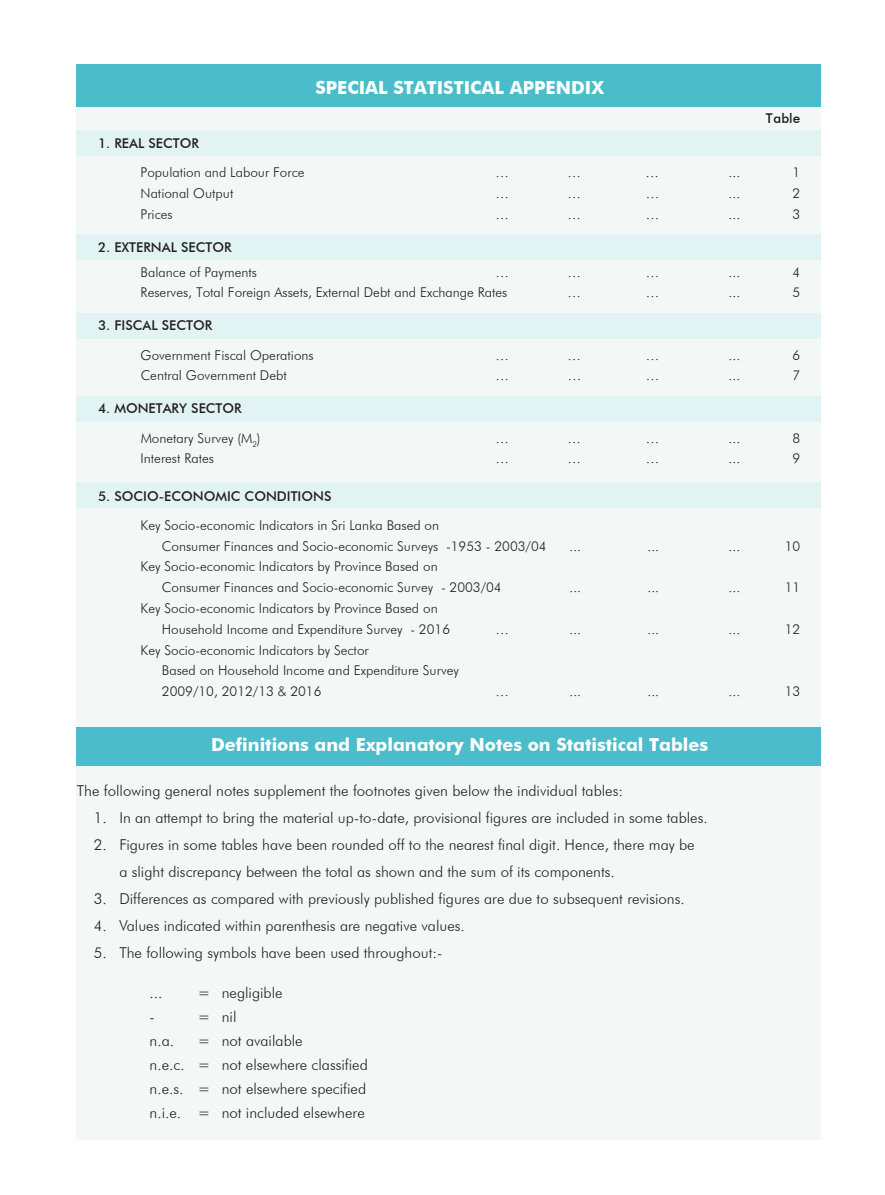
<style>
.page{position:relative;width:885px;height:1195px;background:#fff}
.page>*{position:absolute;margin:0;border:0;box-sizing:border-box;transform-origin:0 0}
.t1{font:700 18px "Futura BT";color:#fff}
.t2{font:300 15px/24px "Futura BT";color:#231f20}
.t3{font:300 13.5px/20.7px "Futura BT";color:#231f20}
.t4{font:500 13.5px "Futura BT";color:#231f20}
.s1{font-weight:500}
</style>
<div class="page">
<div style="left:77px;top:64px;width:744px;height:1076px;background:#f3f8f7"></div>
<div style="left:77px;top:131px;width:744px;height:25px;background:#e2f3f4"></div>
<div style="left:77px;top:234px;width:744px;height:25px;background:#e2f3f4"></div>
<div style="left:77px;top:313px;width:744px;height:25px;background:#e2f3f4"></div>
<div style="left:77px;top:396px;width:744px;height:26px;background:#e2f3f4"></div>
<div style="left:77px;top:482px;width:744px;height:25px;background:#e2f3f4"></div>
<div style="left:77px;top:64px;width:744px;height:43px;background:#4bbdca"></div>
<div style="left:77px;top:727px;width:744px;height:38px;background:#4bbdca"></div>
<h1 class="t1" style="left:315px;top:76px;width:208px">SPECIAL STATISTICAL APP</h1>
<h1 class="t1" style="left:545px;top:76px;width:60px">ENDIX</h1>
<p class="t4" style="left:765px;top:110px;width:36px">Table</p>
<p class="t4" style="left:98px;top:135px;width:102px">1. REAL SECTOR</p>
<p class="t3" style="left:141px;top:162px;width:165px">Population and Labour Force</p>
<p class="t3" style="left:495px;top:162px;width:15px">…</p>
<p class="t3" style="left:567px;top:162px;width:15px">…</p>
<p class="t3" style="left:645px;top:162px;width:15px">…</p>
<p class="t3" style="left:728px;top:162px;width:13px">...</p>
<p class="t3" style="left:792px;top:162px;width:9px">1</p>
<p class="t3" style="left:141px;top:183px;width:94px">National Output</p>
<p class="t3" style="left:495px;top:183px;width:15px">…</p>
<p class="t3" style="left:567px;top:183px;width:15px">…</p>
<p class="t3" style="left:645px;top:183px;width:15px">…</p>
<p class="t3" style="left:728px;top:183px;width:13px">...</p>
<p class="t3" style="left:792px;top:183px;width:9px">2</p>
<p class="t3" style="left:141px;top:203px;width:34px">Prices</p>
<p class="t3" style="left:495px;top:203px;width:15px">…</p>
<p class="t3" style="left:567px;top:203px;width:15px">…</p>
<p class="t3" style="left:645px;top:203px;width:15px">…</p>
<p class="t3" style="left:728px;top:203px;width:13px">...</p>
<p class="t3" style="left:792px;top:203px;width:9px">3</p>
<p class="t4" style="left:98px;top:239px;width:135px">2. EXTERNAL SECTOR</p>
<p class="t3" style="left:141px;top:261px;width:118px">Balance of Payments</p>
<p class="t3" style="left:495px;top:261px;width:15px">…</p>
<p class="t3" style="left:567px;top:261px;width:15px">…</p>
<p class="t3" style="left:645px;top:261px;width:15px">…</p>
<p class="t3" style="left:728px;top:261px;width:13px">...</p>
<p class="t3" style="left:792px;top:261px;width:9px">4</p>
<p class="t3" style="left:141px;top:282px;width:368px">Reserves, Total Foreign Assets, External Debt and Exchange Rates</p>
<p class="t3" style="left:567px;top:282px;width:15px">…</p>
<p class="t3" style="left:645px;top:282px;width:15px">…</p>
<p class="t3" style="left:728px;top:282px;width:13px">...</p>
<p class="t3" style="left:792px;top:282px;width:9px">5</p>
<p class="t4" style="left:98px;top:317px;width:116px">3. FISCAL SECTOR</p>
<p class="t3" style="left:141px;top:344px;width:174px">Government Fiscal Operations</p>
<p class="t3" style="left:495px;top:344px;width:15px">…</p>
<p class="t3" style="left:567px;top:344px;width:15px">…</p>
<p class="t3" style="left:645px;top:344px;width:15px">…</p>
<p class="t3" style="left:728px;top:344px;width:13px">...</p>
<p class="t3" style="left:792px;top:344px;width:9px">6</p>
<p class="t3" style="left:141px;top:365px;width:148px">Central Government Debt</p>
<p class="t3" style="left:495px;top:365px;width:15px">…</p>
<p class="t3" style="left:567px;top:365px;width:15px">…</p>
<p class="t3" style="left:645px;top:365px;width:15px">…</p>
<p class="t3" style="left:728px;top:365px;width:13px">...</p>
<p class="t3" style="left:792px;top:365px;width:9px">7</p>
<p class="t3" style="left:141px;top:394px;width:121px;line-height:29.2px;text-indent:-43px"><span class="s1">4. MONETARY SECTOR<br></span>Monetary Survey (M<sub>2</sub>)</p>
<p class="t3" style="left:495px;top:427px;width:15px">…</p>
<p class="t3" style="left:567px;top:427px;width:15px">…</p>
<p class="t3" style="left:645px;top:427px;width:15px">…</p>
<p class="t3" style="left:728px;top:427px;width:13px">...</p>
<p class="t3" style="left:792px;top:427px;width:9px">8</p>
<p class="t3" style="left:141px;top:448px;width:75px">Interest Rates</p>
<p class="t3" style="left:495px;top:448px;width:15px">…</p>
<p class="t3" style="left:567px;top:448px;width:15px">…</p>
<p class="t3" style="left:645px;top:448px;width:15px">…</p>
<p class="t3" style="left:728px;top:448px;width:13px">...</p>
<p class="t3" style="left:792px;top:448px;width:9px">9</p>
<p class="t4" style="left:98px;top:488px;width:235px">5. SOCIO-ECONOMIC CONDITIONS</p>
<p class="t3" style="left:162px;top:515px;width:386px;text-indent:-21px">Key Socio-economic Indicators in Sri Lanka Based on<br>Consumer Finances and Socio-economic Surveys -1953 - 2003/04</p>
<p class="t3" style="left:569px;top:535px;width:13px">...</p>
<p class="t3" style="left:647px;top:535px;width:13px">...</p>
<p class="t3" style="left:728px;top:535px;width:13px">...</p>
<p class="t3" style="left:784px;top:535px;width:17px">10</p>
<p class="t3" style="left:162px;top:556px;width:341px;text-indent:-21px">Key Socio-economic Indicators by Province Based on<br>Consumer Finances and Socio-economic Survey - 2003/04</p>
<p class="t3" style="left:569px;top:577px;width:13px">...</p>
<p class="t3" style="left:647px;top:577px;width:13px">...</p>
<p class="t3" style="left:728px;top:577px;width:13px">...</p>
<p class="t3" style="left:784px;top:577px;width:17px">11</p>
<p class="t3" style="left:162px;top:598px;width:290px;text-indent:-21px">Key Socio-economic Indicators by Province Based on<br>Household Income and Expenditure Survey - 2016</p>
<p class="t3" style="left:162px;top:639px;width:298px;text-indent:-21px">Key Socio-economic Indicators by Sector<br>Based on Household Income and Expenditure Survey<br>2009/10, 2012/13 &amp; 2016</p>
<p class="t3" style="left:495px;top:618px;width:15px">…</p>
<p class="t3" style="left:569px;top:618px;width:13px">...</p>
<p class="t3" style="left:647px;top:618px;width:13px">...</p>
<p class="t3" style="left:728px;top:618px;width:13px">...</p>
<p class="t3" style="left:784px;top:618px;width:17px">12</p>
<p class="t3" style="left:495px;top:681px;width:15px">…</p>
<p class="t3" style="left:569px;top:681px;width:13px">...</p>
<p class="t3" style="left:647px;top:681px;width:13px">...</p>
<p class="t3" style="left:728px;top:681px;width:13px">...</p>
<p class="t3" style="left:784px;top:681px;width:17px">13</p>
<h1 class="t1" style="left:211px;top:733px;width:498px">Definitions and Explanatory Notes on Statistical Tables</h1>
<p class="t2" style="left:77px;top:778px;width:547px">The following general notes supplement the footnotes given below the individual tables:</p>
<p class="t2" style="left:94px;top:805px;width:615px">1. In an attempt to bring the material up-to-date, provisional figures are included in some tables.</p>
<p class="t2" style="left:119px;top:831px;width:577px;line-height:27px;text-indent:-26px">2. Figures in some tables have been rounded off to the nearest final digit. Hence, there may be a slight discrepancy between the total as shown and the sum of its components.</p>
<p class="t2" style="left:94px;top:886px;width:592px">3. Differences as compared with previously published figures are due to subsequent revisions.</p>
<p class="t2" style="left:94px;top:913px;width:372px">4. Values indicated within parenthesis are negative values.</p>
<p class="t2" style="left:94px;top:940px;width:350px">5. The following symbols have been used throughout:-</p>
<p class="t2" style="left:149px;top:980px;width:14px">...</p>
<p class="t2" style="left:198px;top:980px;width:86px">= negligible</p>
<p class="t2" style="left:149px;top:1004px;width:7px">-</p>
<p class="t2" style="left:198px;top:1004px;width:40px">= nil</p>
<p class="t2" style="left:149px;top:1028px;width:26px">n.a.</p>
<p class="t2" style="left:149px;top:1028px;width:220px;text-indent:48px">= not available<br>n.e.c. = not elsewhere classified n.e.s. = not elsewhere specified n.i.e. = not included elsewhere</p>
</div>
